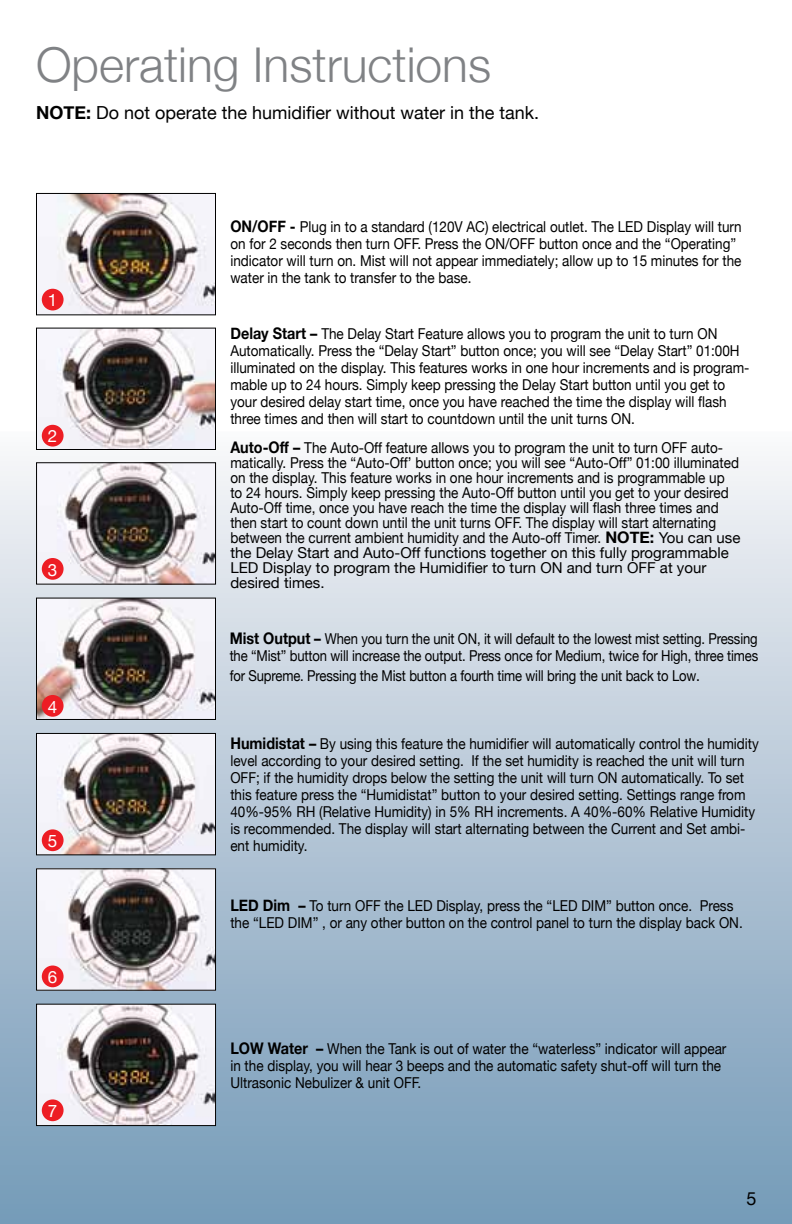
<style>
.page{position:relative;width:792px;height:1224px;background:#fff}
.page>*{position:absolute;margin:0;border:0;box-sizing:border-box;transform-origin:0 0}
.t1{font:300 48px "Helvetica Neue";color:#808285}
.t2{font:18px "Helvetica Neue";color:#000}
.t3{font:17px "Helvetica Neue";color:#fff}
.t4{font:15px/17px "Helvetica Neue";color:#000;scale:.9 1}
.t5{font:15px/17px "Helvetica Neue";color:#000;scale:.87 1}
.s1{font-weight:700}
.s2{font-weight:700;font-size:16px}
.s3{font-size:16px}
</style>
<div class="page">
<div style="left:0;top:431px;width:792px;height:793px;background:linear-gradient(to bottom,#f7f5f8,#7298b6)"></div>
<img style="left:38px;top:195px;width:176px;height:118px">
<div style="left:36px;top:193px;width:180px;height:122px;border:1px solid #000"></div>
<div style="left:42px;top:289px;width:22px;height:21px;background:#ed1d24;border-radius:50%"></div>
<img style="left:38px;top:330px;width:176px;height:118px">
<div style="left:36px;top:328px;width:180px;height:122px;border:1px solid #000"></div>
<div style="left:42px;top:425px;width:22px;height:22px;background:#ed1d24;border-radius:50%"></div>
<img style="left:38px;top:464px;width:176px;height:119px">
<div style="left:36px;top:462px;width:180px;height:123px;border:1px solid #000"></div>
<div style="left:42px;top:558px;width:22px;height:22px;background:#ed1d24;border-radius:50%"></div>
<img style="left:38px;top:870px;width:176px;height:119px">
<div style="left:36px;top:868px;width:180px;height:123px;border:1px solid #000"></div>
<div style="left:42px;top:966px;width:22px;height:21px;background:#ed1d24;border-radius:50%"></div>
<img style="left:38px;top:1006px;width:176px;height:118px">
<div style="left:36px;top:1004px;width:180px;height:122px;border:1px solid #000"></div>
<div style="left:42px;top:1099px;width:22px;height:22px;background:#ed1d24;border-radius:50%"></div>
<img style="left:38px;top:600px;width:176px;height:118px">
<div style="left:36px;top:598px;width:180px;height:122px;border:1px solid #000"></div>
<div style="left:42px;top:695px;width:22px;height:22px;background:#ed1d24;border-radius:50%"></div>
<img style="left:38px;top:735px;width:176px;height:118px">
<div style="left:36px;top:733px;width:180px;height:122px;border:1px solid #000"></div>
<div style="left:42px;top:829px;width:22px;height:22px;background:#ed1d24;border-radius:50%"></div>
<h1 class="t1" style="left:36px;top:36px;width:457px">Operating Instructions</h1>
<p class="t2" style="left:36px;top:102px;width:505px"><span class="s1">NOTE:</span> Do not operate the humidifier without water in the tank.</p>
<p class="t3" style="left:48px;top:290px;width:11px">1</p>
<p class="t3" style="left:48px;top:426px;width:11px">2</p>
<p class="t3" style="left:48px;top:559px;width:11px">3</p>
<p class="t3" style="left:48px;top:696px;width:11px">4</p>
<p class="t3" style="left:48px;top:831px;width:11px">5</p>
<p class="t3" style="left:48px;top:967px;width:11px">6</p>
<p class="t3" style="left:48px;top:1101px;width:11px">7</p>
<p class="t4" style="left:230px;top:218px;width:570px"><span class="s2">ON/OFF -</span> Plug in to a standard (120V AC) electrical outlet. The LED Display will turn on for 2 seconds then turn OFF. Press the ON/OFF button once and the “Operating” indicator will turn on. Mist will not appear immediately; allow up to 15 minutes for the water in the tank to transfer to the base.</p>
<p class="t4" style="left:230px;top:325px;width:578px"><span class="s2">Delay Start –</span> The Delay Start Feature allows you to program the unit to turn ON Automatically. Press the “Delay Start” button once; you will see “Delay Start” 01:00H illuminated on the display. This features works in one hour increments and is program&shy;mable up to 24 hours. Simply keep pressing the Delay Start button until you get to your desired delay start time, once you have reached the time the display will flash three times and then will start to countdown until the unit turns ON.</p>
<p class="t4" style="left:230px;top:440px;width:568px;line-height:15px"><span class="s2">Auto-Off –</span> The Auto-Off feature allows you to program the unit to turn OFF auto&shy;matically. Press the “Auto-Off’ button once; you will see “Auto-Off” 01:00 illuminated on the display. This feature works in one hour increments and is programmable up to 24 hours. Simply keep pressing the Auto-Off button until you get to your desired Auto-Off time, once you have reach the time the display will flash three times and then start to count down until the unit turns OFF. The display will start alternating between the current ambient humidity and the Auto-off Timer. <span class="s2">NOTE:</span> You can use the Delay Start and Auto-Off functions together on this fully programmable LED Display to program the Humidifier to turn ON and turn OFF at your desired times.</p>
<p class="t5" style="left:230px;top:630px;width:609px"><span class="s2">Mist Output –</span> When you turn the unit ON, it will default to the lowest mist setting. Pressing the “Mist” button will increase the output. Press once for Medium, twice for High, three times</p>
<p class="t5" style="left:230px;top:667px;width:542px">for Supreme. Pressing the Mist button a fourth time will bring the unit back to Low<span class="s3">.</span></p>
<p class="t4" style="left:230px;top:735px;width:589px"><span class="s2">Humidistat –</span> By using this feature the humidifier will automatically control the humidity level according to your desired setting. If the set humidity is reached the unit will turn OFF; if the humidity drops below the setting the unit will turn ON automatically. To set this feature press the “Humidistat” button to your desired setting. Settings range from 40%-95% RH (Relative Humidity) in 5% RH increments. A 40%-60% Relative Humidity is recommended. The display will start alternating between the Current and Set ambi&shy;ent humidity.</p>
<p class="t4" style="left:230px;top:897px;width:571px"><span class="s2">LED Dim –</span> To turn OFF the LED Display, press the “LED DIM” button once. Press the “LED DIM” , or any other button on the control panel to turn the display back ON.</p>
<p class="t4" style="left:230px;top:1040px;width:553px"><span class="s2">LOW Water –</span> When the Tank is out of water the “waterless” indicator will appear in the display, you will hear 3 beeps and the automatic safety shut-off will turn the<br>Ultrasonic Nebulizer &amp; unit OFF.</p>
<p class="t2" style="left:747px;top:1188px;width:12px">5</p>
</div>
